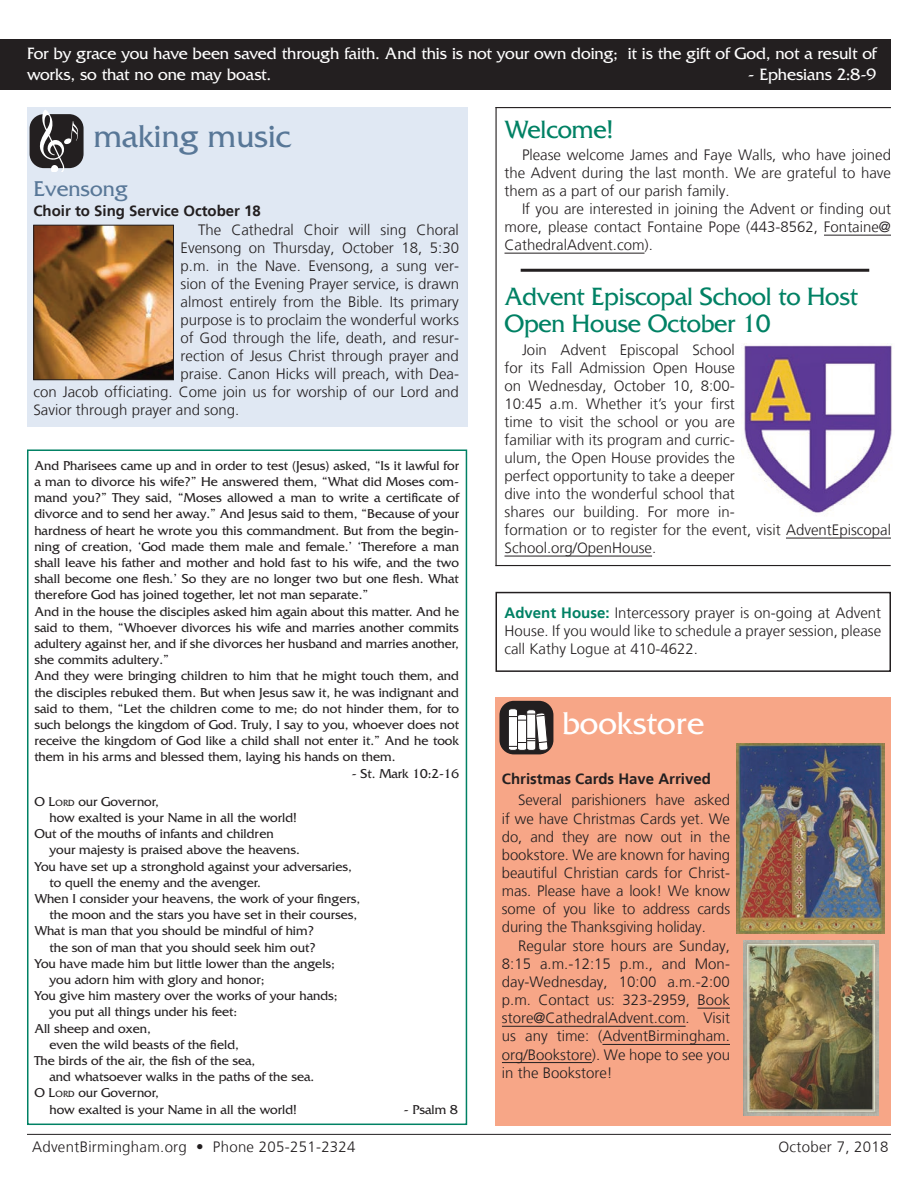
<style>
.page{position:relative;width:918px;height:1188px;background:#fff}
.page>*{position:absolute;margin:0;border:0;box-sizing:border-box;transform-origin:0 0}
.t1{font:33px "Friz Quadrata Std";color:#587797}
.t2{font:33px "Friz Quadrata Std";color:#fff}
.t3{font:26.25px/27.8px "Friz Quadrata Std";letter-spacing:-.01em;color:#008164}
.t4{font:22.5px "Friz Quadrata Std";color:#587797}
.t5{font:17.25px/21px "Friz Quadrata Std";letter-spacing:-.01em;color:#fff}
.t6{font:300 15px/18px "Frutiger";color:#231f20;text-align:justify}
.t7{font:700 15px "Frutiger";color:#231f20}
.t8{font:300 15px "Frutiger";letter-spacing:.02em;color:#231f20}
.t9{font:13.5px/16.2px "Friz Quadrata Std";color:#231f20}
.s1{font-style:inherit}
.s2{font-size:9.45px}
.s3{font-weight:700;color:#008164}
</style>
<div class="page">
<div style="left:0;top:39px;width:891px;height:51px;background:#231f20"></div>
<hr style="left:27px;top:1134px;width:864px;height:1px;background:#231f20">
<hr style="left:521px;top:269px;width:348px;height:3px;background:#231f20">
<div style="left:27px;top:449px;width:440px;height:676px;border:2px solid #008164"></div>
<div style="left:496px;top:592px;width:395px;height:80px;border:2px solid #231f20"></div>
<div style="left:496px;top:697px;width:395px;height:428px;background:#f7a687"></div>
<hr style="left:697px;top:1008px;width:33px;height:1px;background:#231f20">
<hr style="left:502px;top:1026px;width:184px;height:1px;background:#231f20">
<hr style="left:602px;top:1044px;width:128px;height:1px;background:#231f20">
<hr style="left:502px;top:1062px;width:90px;height:1px;background:#231f20">
<div style="left:499px;top:701px;width:54px;height:53px;background:#231f20;border-radius:14px"></div>
<svg style="left:508px;top:708px;width:41px;height:44px"></svg>
<img style="left:737px;top:743px;width:147px;height:190px">
<div style="left:27px;top:107px;width:440px;height:319px;background:#e0e8f3"></div>
<div style="left:30px;top:114px;width:54px;height:54px;background:#231f20;border-radius:14px"></div>
<svg style="left:38px;top:110px;width:40px;height:61px"></svg>
<hr style="left:496px;top:107px;width:1px;height:459px;background:#231f20">
<hr style="left:496px;top:565px;width:395px;height:1px;background:#231f20">
<hr style="left:496px;top:107px;width:395px;height:1px;background:#231f20">
<hr style="left:824px;top:235px;width:67px;height:1px;background:#231f20">
<hr style="left:505px;top:253px;width:140px;height:1px;background:#231f20">
<hr style="left:786px;top:538px;width:105px;height:1px;background:#231f20">
<hr style="left:505px;top:556px;width:147px;height:1px;background:#231f20">
<img style="left:744px;top:344px;width:148px;height:169px">
<img style="left:35px;top:227px;width:137px;height:151px">
<div style="left:33px;top:225px;width:141px;height:155px;border:1px solid #231f20"></div>
<img style="left:743px;top:941px;width:135px;height:175px">
<p class="t5" style="left:27px;top:43px;width:851px">For by grace you have been saved through faith. And this is not your own doing; it is the gift of God, not a result of works, so that no one may boast.</p>
<p class="t5" style="left:748px;top:64px;width:129px">- Ephesians 2:8-9</p>
<h1 class="t1" style="left:94px;top:118px;width:199px">making music</h1>
<h2 class="t3" style="left:505px;top:115px;width:111px">Welcome!</h2>
<p class="t6" style="left:505px;top:146px;width:388px;text-indent:17px">Please welcome James and Faye Walls, who have joined the Advent during the last month. We are grateful to have them as a part of our parish family.</p>
<p class="t6" style="left:505px;top:200px;width:388px;text-indent:17px">If you are interested in joining the Advent or finding out more, please contact Fontaine Pope (443-8562, Fontaine@ CathedralAdvent.com).</p>
<h3 class="t4" style="left:33px;top:176px;width:96px">Evensong</h3>
<p class="t7" style="left:33px;top:202px;width:229px">Choir to Sing Service October 18</p>
<p class="t6" style="left:198px;top:221px;width:262px">The Cathedral Choir will sing Choral</p>
<p class="t6" style="left:181px;top:239px;width:280px">Evensong on Thursday, October 18, 5:30</p>
<p class="t6" style="left:181px;top:257px;width:280px">p.m. in the Nave. Evensong, a sung ver-</p>
<p class="t6" style="left:181px;top:275px;width:280px">sion of the Evening Prayer service, is drawn</p>
<p class="t6" style="left:181px;top:293px;width:280px">almost entirely from the Bible. Its primary</p>
<p class="t6" style="left:181px;top:311px;width:280px">purpose is to proclaim the wonderful works</p>
<p class="t6" style="left:181px;top:329px;width:280px">of God through the life, death, and resur-</p>
<p class="t6" style="left:181px;top:347px;width:280px">rection of Jesus Christ through prayer and</p>
<p class="t6" style="left:181px;top:365px;width:280px">praise. Canon Hicks will preach, with Dea-</p>
<p class="t6" style="left:33px;top:383px;width:427px">con Jacob officiating. Come join us for worship of our Lord and</p>
<p class="t6" style="left:33px;top:401px;width:207px">Savior through prayer and song.</p>
<h2 class="t3" style="left:505px;top:283px;width:355px">Advent Episcopal School to Host<br>Open House October 10</h2>
<p class="t6" style="left:505px;top:341px;width:388px;text-align:left;text-indent:17px">Join Advent Episcopal School<br>for its Fall Admission Open House<br>on Wednesday, October 10, 8:00-<br>10:45 a.m. Whether it’s your first<br>time to visit the school or you are<br>familiar with its program and curric-<br>ulum, the Open House provides the<br>perfect opportunity to take a deeper<br>dive into the wonderful school that<br>shares our building. For more in-<br>formation or to register for the event, visit AdventEpiscopal School.org/OpenHouse.</p>
<p class="t9" style="left:34px;top:457px;width:426px">And Pharisees came up and in order to test (Jesus) asked, “Is it lawful for a man to divorce his wife?” He answered them, “What did Moses com&shy;mand you?” They said, “Moses allowed a man to write a certificate of divorce and to send her away.” And Jesus said to them, “Because of your hardness of heart he wrote you this commandment. But from the begin&shy;ning of creation, ‘God made them male and female.’ ‘Therefore a man shall leave his father and mother and hold fast to his wife, and the two shall become one flesh.’ So they are no longer two but one flesh. What therefore God has joined together, let not man separate.”<br>And in the house the disciples asked him again about this matter. And he said to them, “Whoever divorces his wife and marries another commits adultery against her, and if she divorces her husband and marries another, she commits adultery.”<br>And they were bringing children to him that he might touch them, and the disciples rebuked them. But when Jesus saw it, he was indignant and said to them, “Let the children come to me; do not hinder them, for to such belongs the kingdom of God. Truly, I say to you, whoever does not receive the kingdom of God like a child shall not enter it.” And he took them in his arms and blessed them, laying his hands on them.</p>
<p class="t9" style="left:352px;top:765px;width:109px">- St. Mark 10:2-16</p>
<p class="t9" style="left:34px;top:793px;width:126px">O <span class="s1">L</span><span class="s2">ORD</span> our Governor,</p>
<p class="t9" style="left:49px;top:810px;width:249px">how exalted is your Name in all the world!</p>
<p class="t9" style="left:34px;top:826px;width:241px">Out of the mouths of infants and children</p>
<p class="t9" style="left:49px;top:842px;width:252px">your majesty is praised above the heavens.</p>
<p class="t9" style="left:34px;top:858px;width:319px">You have set up a stronghold against your adversaries,</p>
<p class="t9" style="left:49px;top:874px;width:213px">to quell the enemy and the avenger.</p>
<p class="t9" style="left:34px;top:891px;width:327px">When I consider your heavens, the work of your fingers,</p>
<p class="t9" style="left:49px;top:907px;width:309px">the moon and the stars you have set in their courses,</p>
<p class="t9" style="left:34px;top:923px;width:281px">What is man that you should be mindful of him?</p>
<p class="t9" style="left:49px;top:939px;width:268px">the son of man that you should seek him out?</p>
<p class="t9" style="left:34px;top:955px;width:302px">You have made him but little lower than the angels;</p>
<p class="t9" style="left:49px;top:972px;width:217px">you adorn him with glory and honor;</p>
<p class="t9" style="left:34px;top:988px;width:305px">You give him mastery over the works of your hands;</p>
<p class="t9" style="left:49px;top:1004px;width:189px">you put all things under his feet:</p>
<p class="t9" style="left:34px;top:1020px;width:118px">All sheep and oxen,</p>
<p class="t9" style="left:49px;top:1036px;width:191px">even the wild beasts of the field,</p>
<p class="t9" style="left:34px;top:1053px;width:223px">The birds of the air, the fish of the sea,</p>
<p class="t9" style="left:49px;top:1069px;width:266px">and whatsoever walks in the paths of the sea.</p>
<p class="t9" style="left:34px;top:1085px;width:126px">O <span class="s1">L</span><span class="s2">ORD</span> our Governor,</p>
<p class="t9" style="left:49px;top:1101px;width:249px">how exalted is your Name in all the world!</p>
<p class="t9" style="left:404px;top:1101px;width:55px">- Psalm 8</p>
<p class="t6" style="left:505px;top:605px;width:378px"><span class="s3">Advent House:</span> Intercessory prayer is on-going at Advent House. If you would like to schedule a prayer session, please call Kathy Logue at 410-4622.</p>
<h1 class="t2" style="left:562px;top:705px;width:144px">bookstore</h1>
<p class="t7" style="left:502px;top:770px;width:210px">Christmas Cards Have Arrived</p>
<p class="t6" style="left:502px;top:791px;width:230px;text-indent:16px">Several parishioners have asked if we have Christmas Cards yet. We do, and they are now out in the bookstore. We are known for having beautiful Christian cards for Christ&shy;mas. Please have a look! We know some of you like to address cards during the Thanksgiving holiday.</p>
<p class="t6" style="left:502px;top:937px;width:230px;text-indent:16px">Regular store hours are Sunday, 8:15 a.m.-12:15 p.m., and Mon&shy;day-Wednesday, 10:00 a.m.-2:00 p.m. Contact us: 323-2959, Book store@CathedralAdvent.com. Visit us any time: (AdventBirmingham. org/Bookstore). We hope to see you in the Bookstore!</p>
<p class="t8" style="left:32px;top:1138px;width:325px">AdventBirmingham.org • Phone 205-251-2324</p>
<p class="t8" style="left:778px;top:1138px;width:112px">October 7, 2018</p>
</div>
